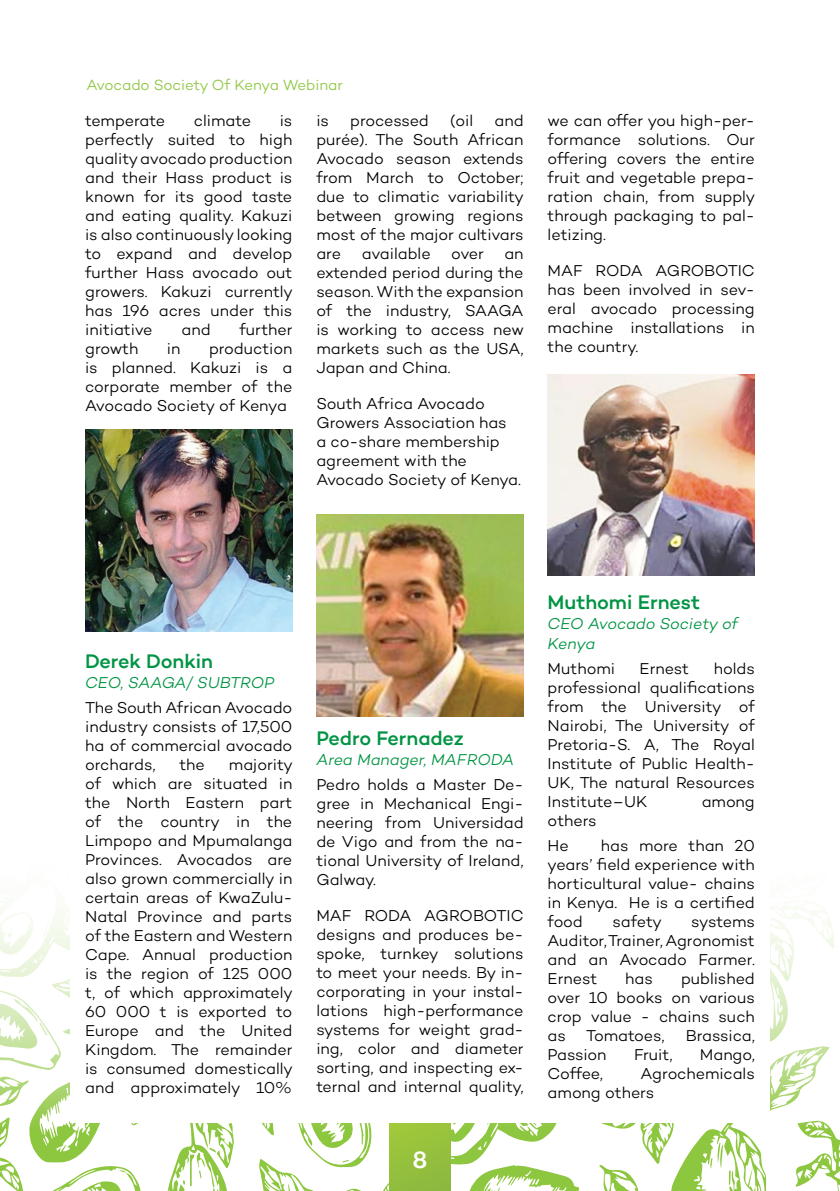
<style>
.page{position:relative;width:840px;height:1191px;background:#fff}
.page>*{position:absolute;margin:0;border:0;box-sizing:border-box;transform-origin:0 0}
.t1{font:500 24px "Campton";color:#fff}
.t2{font:500 20px "Campton";letter-spacing:-.005em;color:#009444}
.t3{font:300 16px/19px "Campton";letter-spacing:-.005em;color:#000;text-align:justify}
.t4{font:italic 300 16px/20px "Campton";letter-spacing:-.01em;color:#009444}
.t5{font:300 15px "Campton";letter-spacing:-.01em;color:#8dc63f}
</style>
<div class="page">
<svg style="left:0;top:911px;width:839px;height:280px"></svg>
<div style="left:389px;top:1080px;width:61px;height:111px;background:#96c13d"></div>
<div style="left:70px;top:777px;width:699px;height:346px;background:#fff"></div>
<img style="left:316px;top:515px;width:207px;height:201px">
<img style="left:547px;top:374px;width:207px;height:201px">
<img style="left:85px;top:430px;width:207px;height:201px">
<p class="t5" style="left:86px;top:75px;width:257px">Avocado Society Of Kenya Webinar</p>
<p class="t3" style="left:85px;top:111px;width:81px">temperate</p>
<p class="t3" style="left:194px;top:111px;width:59px">climate</p>
<p class="t3" style="left:316px;top:111px;width:14px">is</p>
<p class="t3" style="left:350px;top:111px;width:80px">processed</p>
<p class="t3" style="left:450px;top:111px;width:25px">(oil</p>
<p class="t3" style="left:316px;top:111px;width:209px;text-indent:178px">and purée). The South African Avocado season extends from March to October; due to climatic variability between growing regions most of the major cultivars are</p>
<p class="t3" style="left:85px;top:111px;width:209px;text-indent:194px">is perfectly suited to high quality avocado production and their Hass product is known for its good taste and eating quality. Kakuzi is also continuously looking to expand and develop further Hass avocado out growers. Kakuzi currently has 196 acres under this initiative</p>
<p class="t3" style="left:361px;top:244px;width:70px">available</p>
<p class="t3" style="left:451px;top:244px;width:34px">over</p>
<p class="t3" style="left:316px;top:244px;width:209px;text-indent:188px">an extended period during the season. With the expansion of the industry, SAAGA is working to access new markets such as the USA, Japan and China.</p>
<p class="t3" style="left:316px;top:394px;width:206px;text-align:left">South Africa Avocado<br>Growers Association has<br>a co-share membership agreement with the<br>Avocado Society of Kenya.</p>
<p class="t3" style="left:181px;top:320px;width:31px">and</p>
<p class="t3" style="left:239px;top:320px;width:54px">further</p>
<p class="t3" style="left:85px;top:339px;width:209px;text-indent:124px">production is planned. Kakuzi is a corporate member of the Avocado Society of Kenya</p>
<p class="t3" style="left:85px;top:339px;width:55px">growth</p>
<p class="t3" style="left:167px;top:339px;width:15px">in</p>
<p class="t3" style="left:547px;top:111px;width:209px">we can offer you high-per&shy;formance solutions. Our offering covers the entire fruit and vegetable prepa&shy;ration chain, from supply through packaging to pal&shy;letizing.</p>
<p class="t3" style="left:547px;top:261px;width:208px">MAF RODA AGROBOTIC has been involved in sev&shy;eral avocado processing machine installations in the country.</p>
<p class="t2" style="left:85px;top:649px;width:129px">Derek Donkin</p>
<p class="t4" style="left:85px;top:672px;width:191px">CEO, SAAGA/ SUBTROP</p>
<p class="t3" style="left:85px;top:698px;width:208px">The South African Avocado industry consists of 17,500 ha of commercial avocado orchards,</p>
<p class="t3" style="left:179px;top:755px;width:27px">the</p>
<p class="t3" style="left:85px;top:755px;width:209px;text-indent:144px">majority of which are situated in the North Eastern part of the country in the Limpopo and Mpumalanga Provinces. Avocados are also grown commercially in certain areas of KwaZulu-Natal Province and parts of the Eastern and Western Cape. Annual production is the region of 125 000 t, of which approximately 60 000 t is exported to Europe and the United Kingdom. The remainder is consumed domestically and approximately 10%</p>
<p class="t2" style="left:316px;top:726px;width:149px">Pedro Fernadez</p>
<p class="t4" style="left:316px;top:749px;width:199px">Area Manager, MAFRODA</p>
<p class="t3" style="left:316px;top:775px;width:208px">Pedro holds a Master De&shy;gree in Mechanical Engi&shy;neering from Universidad de Vigo and from the na&shy;tional University of Ireland, Galway.</p>
<p class="t3" style="left:316px;top:906px;width:209px">MAF RODA AGROBOTIC designs and produces be&shy;spoke, turnkey solutions to meet your needs. By in&shy;corporating in your instal&shy;lations high-performance systems for weight grad&shy;ing, color and diameter sorting, and inspecting ex&shy;ternal and internal quality,</p>
<h1 class="t1" style="left:412px;top:1144px;width:17px">8</h1>
<p class="t2" style="left:547px;top:590px;width:154px">Muthomi Ernest</p>
<p class="t4" style="left:547px;top:613px;width:192px">CEO Avocado Society of<br>Kenya</p>
<p class="t3" style="left:547px;top:659px;width:69px">Muthomi</p>
<p class="t3" style="left:639px;top:659px;width:51px">Ernest</p>
<p class="t3" style="left:547px;top:659px;width:209px;text-indent:166px">holds professional qualifications from the University of Nairobi, The University of Pretoria-S. A, The Royal Institute of Public Health-UK, The natural Resources Institute–UK</p>
<p class="t3" style="left:701px;top:792px;width:55px">among</p>
<p class="t3" style="left:547px;top:808px;width:50px;line-height:24.6px">others<br>He</p>
<p class="t3" style="left:547px;top:835px;width:208px;text-indent:53px">has more than 20 years’ field experience with horticultural value- chains in Kenya. He is a certified food</p>
<p class="t3" style="left:612px;top:911px;width:51px">safety</p>
<p class="t3" style="left:547px;top:911px;width:208px;text-indent:144px">systems Auditor, Trainer, Agronomist and an Avocado Farmer.<br>Ernest</p>
<p class="t3" style="left:547px;top:968px;width:209px;text-indent:133px">published over 10 books on various crop value - chains such as</p>
<p class="t3" style="left:625px;top:968px;width:29px">has</p>
<p class="t3" style="left:585px;top:1025px;width:80px">Tomatoes,</p>
<p class="t3" style="left:685px;top:1025px;width:70px">Brassica,</p>
<p class="t3" style="left:547px;top:1044px;width:60px">Passion</p>
<p class="t3" style="left:633px;top:1044px;width:40px">Fruit,</p>
<p class="t3" style="left:699px;top:1044px;width:56px">Mango,</p>
<p class="t3" style="left:547px;top:1063px;width:57px">Coffee,</p>
<p class="t3" style="left:547px;top:1063px;width:208px;text-indent:93px">Agrochemicals among others</p>
</div>
